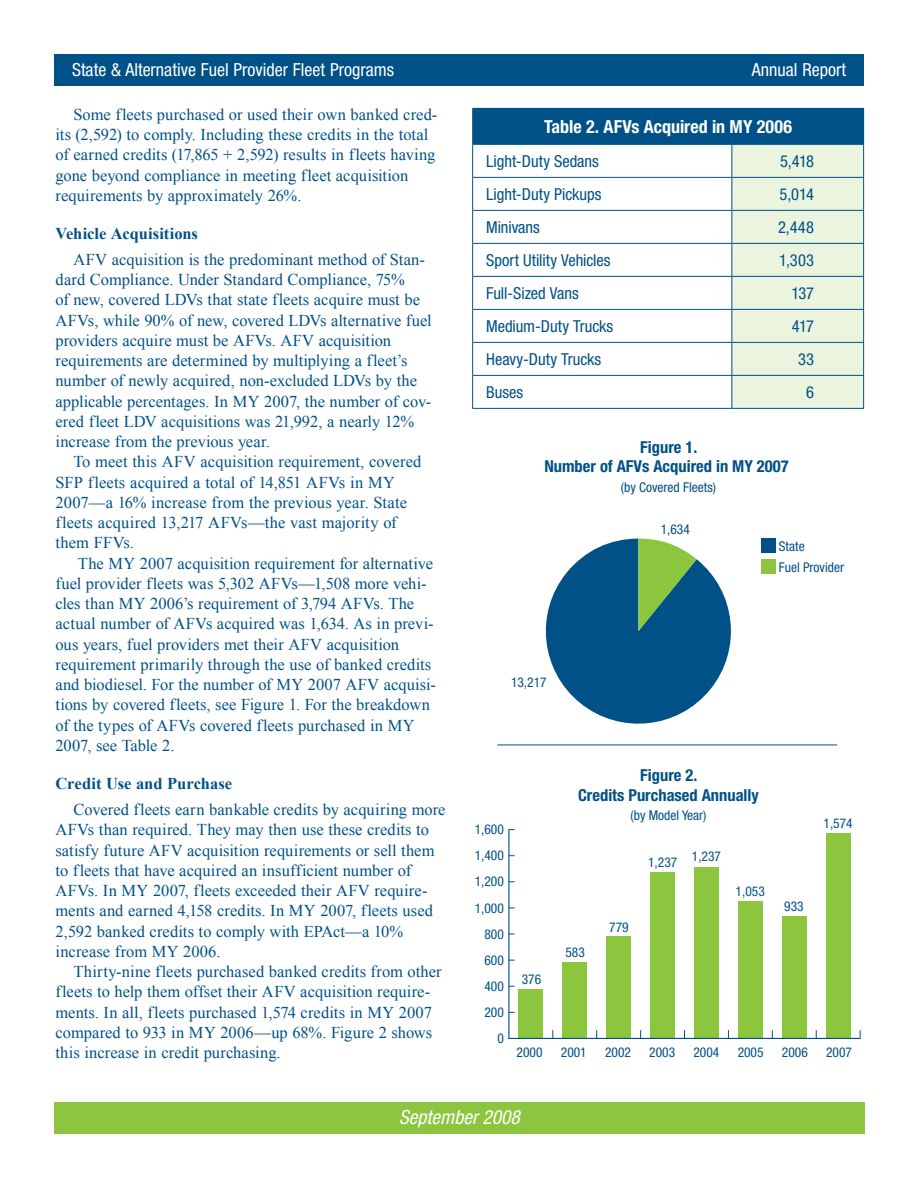
<style>
.page{position:relative;width:918px;height:1188px;background:#fff}
.page>*{position:absolute;margin:0;border:0;box-sizing:border-box;transform-origin:0 0}
.t1{font:italic condensed 19.5px "Helvetica Neue LT Std";color:#fff}
.t2{font:condensed 18px "Helvetica Neue LT Std";color:#fff}
.t3{font:700 condensed 18px "Helvetica Neue LT Std";color:#fff}
.Base_Text{font:16.5px/20.2px "Times New Roman";letter-spacing:.005em;color:#005187}
.t4{font:condensed 16.5px "Helvetica Neue LT Std";letter-spacing:-.005em;color:#005187}
.t5{font:700 condensed 16.5px/19.5px "Helvetica Neue LT Std";color:#005187;text-align:center}
._2nd_level_heads{font:700 16.5px "Times New Roman";color:#005187}
.t6{font:condensed 13.5px/26.1px "Helvetica Neue LT Std";color:#005187}
</style>
<div class="page">
<div style="left:55px;top:1102px;width:810px;height:32px;background:#8bc63e"></div>
<div style="left:54px;top:54px;width:810px;height:32px;background:#005187"></div>
<div style="left:473px;top:108px;width:391px;height:36px;background:#005187"></div>
<svg style="left:473px;top:145px;width:258px;height:263px"></svg>
<div style="left:732px;top:145px;width:131px;height:263px;background:#ebf4de"></div>
<hr style="left:472px;top:145px;width:1px;height:32px;background:#005187">
<hr style="left:731px;top:145px;width:1px;height:32px;background:#005187">
<hr style="left:863px;top:145px;width:1px;height:32px;background:#005187">
<hr style="left:472px;top:177px;width:260px;height:1px;background:#005187">
<hr style="left:472px;top:178px;width:1px;height:32px;background:#005187">
<hr style="left:732px;top:177px;width:132px;height:1px;background:#005187">
<hr style="left:731px;top:178px;width:1px;height:32px;background:#005187">
<hr style="left:863px;top:178px;width:1px;height:32px;background:#005187">
<hr style="left:472px;top:210px;width:260px;height:1px;background:#005187">
<hr style="left:472px;top:211px;width:1px;height:32px;background:#005187">
<hr style="left:732px;top:210px;width:132px;height:1px;background:#005187">
<hr style="left:731px;top:211px;width:1px;height:32px;background:#005187">
<hr style="left:863px;top:211px;width:1px;height:32px;background:#005187">
<hr style="left:472px;top:243px;width:260px;height:1px;background:#005187">
<hr style="left:472px;top:244px;width:1px;height:32px;background:#005187">
<hr style="left:732px;top:243px;width:132px;height:1px;background:#005187">
<hr style="left:731px;top:244px;width:1px;height:32px;background:#005187">
<hr style="left:863px;top:244px;width:1px;height:32px;background:#005187">
<hr style="left:472px;top:276px;width:260px;height:1px;background:#005187">
<hr style="left:472px;top:277px;width:1px;height:32px;background:#005187">
<hr style="left:732px;top:276px;width:132px;height:1px;background:#005187">
<hr style="left:731px;top:277px;width:1px;height:32px;background:#005187">
<hr style="left:863px;top:277px;width:1px;height:32px;background:#005187">
<hr style="left:472px;top:309px;width:260px;height:1px;background:#005187">
<hr style="left:472px;top:310px;width:1px;height:32px;background:#005187">
<hr style="left:732px;top:309px;width:132px;height:1px;background:#005187">
<hr style="left:731px;top:310px;width:1px;height:32px;background:#005187">
<hr style="left:863px;top:310px;width:1px;height:32px;background:#005187">
<hr style="left:472px;top:342px;width:260px;height:1px;background:#005187">
<hr style="left:472px;top:343px;width:1px;height:32px;background:#005187">
<hr style="left:732px;top:342px;width:132px;height:1px;background:#005187">
<hr style="left:731px;top:343px;width:1px;height:32px;background:#005187">
<hr style="left:863px;top:343px;width:1px;height:32px;background:#005187">
<hr style="left:472px;top:375px;width:260px;height:1px;background:#005187">
<hr style="left:472px;top:376px;width:1px;height:32px;background:#005187">
<hr style="left:732px;top:375px;width:132px;height:1px;background:#005187">
<hr style="left:731px;top:376px;width:1px;height:32px;background:#005187">
<hr style="left:863px;top:376px;width:1px;height:32px;background:#005187">
<hr style="left:472px;top:408px;width:260px;height:1px;background:#005187">
<hr style="left:732px;top:408px;width:132px;height:1px;background:#005187">
<hr style="left:472px;top:108px;width:260px;height:1px;background:#005187">
<hr style="left:472px;top:109px;width:1px;height:35px;background:#005187">
<hr style="left:472px;top:144px;width:260px;height:1px;background:#005187">
<hr style="left:732px;top:144px;width:132px;height:1px;background:#005187">
<div style="left:761px;top:538px;width:15px;height:15px;background:#005187"></div>
<div style="left:761px;top:559px;width:15px;height:15px;background:#8bc63e"></div>
<svg style="left:545px;top:539px;width:186px;height:185px"></svg>
<div style="left:519px;top:989px;width:24px;height:49px;background:#8bc63e"></div>
<div style="left:562px;top:962px;width:25px;height:76px;background:#8bc63e"></div>
<div style="left:606px;top:937px;width:25px;height:101px;background:#8bc63e"></div>
<div style="left:650px;top:872px;width:25px;height:166px;background:#8bc63e"></div>
<div style="left:694px;top:867px;width:25px;height:171px;background:#8bc63e"></div>
<div style="left:738px;top:901px;width:25px;height:137px;background:#8bc63e"></div>
<div style="left:782px;top:917px;width:25px;height:121px;background:#8bc63e"></div>
<div style="left:826px;top:833px;width:25px;height:205px;background:#8bc63e"></div>
<hr style="left:508px;top:1038px;width:353px;height:1px;background:#005187">
<hr style="left:508px;top:829px;width:1px;height:210px;background:#005187">
<hr style="left:497px;top:745px;width:340px;height:1px;background:#005187">
<p class="t2" style="left:72px;top:59px;width:324px">State &amp; Alternative Fuel Provider Fleet Programs</p>
<p class="t2" style="left:752px;top:59px;width:96px">Annual Report</p>
<p class="Base_Text" style="left:56px;top:104px;width:383px;text-indent:18px">Some fleets purchased or used their own banked cred&shy;its (2,592) to comply. Including these credits in the total of earned credits (17,865 + 2,592) results in fleets having gone beyond compliance in meeting fleet acquisition requirements by approximately 26%.</p>
<p class="_2nd_level_heads" style="left:56px;top:224px;width:144px">Vehicle Acquisitions</p>
<p class="Base_Text" style="left:56px;top:249px;width:378px;text-indent:18px">AFV acquisition is the predominant method of Stan&shy;dard Compliance. Under Standard Compliance, 75%<br>of new, covered LDVs that state fleets acquire must be AFVs, while 90% of new, covered LDVs alternative fuel providers acquire must be AFVs. AFV acquisition requirements are determined by multiplying a fleet’s number of newly acquired, non-excluded LDVs by the applicable percentages. In MY 2007, the number of cov&shy;ered fleet LDV acquisitions was 21,992, a nearly 12% increase from the previous year.</p>
<p class="Base_Text" style="left:56px;top:452px;width:368px;text-indent:18px">To meet this AFV acquisition requirement, covered SFP fleets acquired a total of 14,851 AFVs in MY 2007—a 16% increase from the previous year. State fleets acquired 13,217 AFVs—the vast majority of them FFVs.</p>
<p class="Base_Text" style="left:56px;top:553px;width:382px;text-indent:22px">The MY 2007 acquisition requirement for alternative fuel provider fleets was 5,302 AFVs—1,508 more vehi&shy;cles than MY 2006’s requirement of 3,794 AFVs. The actual number of AFVs acquired was 1,634. As in previ&shy;ous years, fuel providers met their AFV acquisition requirement primarily through the use of banked credits and biodiesel. For the number of MY 2007 AFV acquisi&shy;tions by covered fleets, see Figure 1. For the breakdown of the types of AFVs covered fleets purchased in MY 2007, see Table 2.</p>
<p class="_2nd_level_heads" style="left:56px;top:774px;width:178px">Credit Use and Purchase</p>
<p class="Base_Text" style="left:56px;top:799px;width:392px;text-indent:18px">Covered fleets earn bankable credits by acquiring more AFVs than required. They may then use these credits to satisfy future AFV acquisition requirements or sell them to fleets that have acquired an insufficient number of AFVs. In MY 2007, fleets exceeded their AFV require&shy;ments and earned 4,158 credits. In MY 2007, fleets used 2,592 banked credits to comply with EPAct—a 10% increase from MY 2006.</p>
<p class="Base_Text" style="left:56px;top:961px;width:388px;text-indent:18px">Thirty-nine fleets purchased banked credits from other fleets to help them offset their AFV acquisition require&shy;ments. In all, fleets purchased 1,574 credits in MY 2007 compared to 933 in MY 2006—up 68%. Figure 2 shows this increase in credit purchasing.</p>
<p class="t3" style="left:544px;top:116px;width:249px">Table 2. AFVs Acquired in MY 2006</p>
<p class="t4" style="left:486px;top:151px;width:114px">Light-Duty Sedans</p>
<p class="t4" style="left:780px;top:151px;width:35px">5,418</p>
<p class="t4" style="left:486px;top:184px;width:117px">Light-Duty Pickups</p>
<p class="t4" style="left:780px;top:184px;width:36px">5,014</p>
<p class="t4" style="left:486px;top:217px;width:55px">Minivans</p>
<p class="t4" style="left:778px;top:217px;width:38px">2,448</p>
<p class="t4" style="left:486px;top:250px;width:126px">Sport Utility Vehicles</p>
<p class="t4" style="left:779px;top:250px;width:37px">1,303</p>
<p class="t4" style="left:486px;top:283px;width:94px">Full-Sized Vans</p>
<p class="t4" style="left:791px;top:283px;width:24px">137</p>
<p class="t4" style="left:486px;top:316px;width:129px">Medium-Duty Trucks</p>
<p class="t4" style="left:792px;top:316px;width:24px">417</p>
<p class="t4" style="left:486px;top:349px;width:117px">Heavy-Duty Trucks</p>
<p class="t4" style="left:798px;top:349px;width:18px">33</p>
<p class="t4" style="left:486px;top:382px;width:38px">Buses</p>
<p class="t4" style="left:806px;top:382px;width:9px">6</p>
<p class="t5" style="left:544px;top:437px;width:246px">Figure 1.<br>Number of AFVs Acquired in MY 2007</p>
<p class="t6" style="left:621px;top:474px;width:97px">(by Covered Fleets)</p>
<p class="t6" style="left:661px;top:516px;width:31px">1,634</p>
<p class="t6" style="left:779px;top:536px;width:67px;line-height:21px">State<br>Fuel Provider</p>
<p class="t6" style="left:511px;top:669px;width:37px">13,217</p>
<p class="t6" style="left:475px;top:816px;width:31px;text-align:right">1,600<br>1,400<br>1,200<br>1,000<br>800<br>600<br>400<br>200<br>0</p>
<p class="t6" style="left:522px;top:966px;width:21px">376</p>
<p class="t5" style="left:578px;top:766px;width:182px">Figure 2.<br>Credits Purchased Annually</p>
<p class="t6" style="left:631px;top:803px;width:77px">(by Model Year)</p>
<p class="t6" style="left:566px;top:939px;width:21px">583</p>
<p class="t6" style="left:609px;top:914px;width:21px">779</p>
<p class="t6" style="left:648px;top:846px;width:74px">1,237 1,237</p>
<p class="t6" style="left:736px;top:878px;width:31px">1,053</p>
<p class="t6" style="left:784px;top:893px;width:21px">933</p>
<p class="t6" style="left:824px;top:810px;width:31px">1,574</p>
<p class="t6" style="left:517px;top:1039px;width:27px">2000</p>
<p class="t6" style="left:561px;top:1039px;width:27px">2001</p>
<p class="t6" style="left:605px;top:1039px;width:27px">2002</p>
<p class="t6" style="left:649px;top:1039px;width:27px">2003</p>
<p class="t6" style="left:693px;top:1039px;width:27px">2004</p>
<p class="t6" style="left:738px;top:1039px;width:27px">2005</p>
<p class="t6" style="left:782px;top:1039px;width:27px">2006</p>
<p class="t6" style="left:826px;top:1039px;width:27px">2007</p>
<p class="t1" style="left:399px;top:1106px;width:122px">September 2008</p>
</div>
